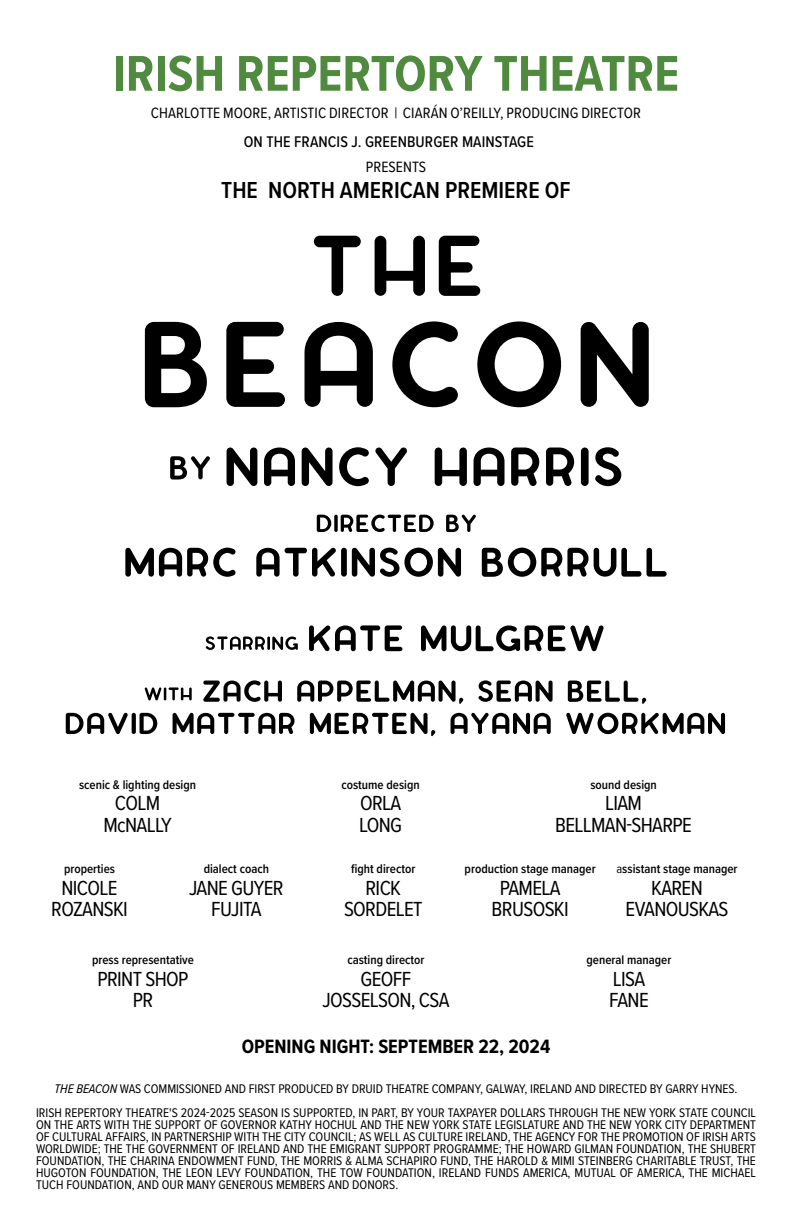
<style>
.page{position:relative;width:792px;height:1224px;background:#fff}
.page>*{position:absolute;margin:0;border:0;box-sizing:border-box;transform-origin:0 0}
.t1{font:700 52px "Proxima Nova Cond";color:#4f8a3f}
.t2{font:600 24px "Proxima Nova Cond";color:#000}
.t3{font:21.2px/21.2px "Proxima Nova Cond";letter-spacing:-.03em;color:#000;text-align:center}
.t4{font:700 20px "Proxima Nova Cond";color:#000}
.t5{font:500 16px "Proxima Nova Cond";letter-spacing:.005em;color:#000}
.t6{font:15.4px "Proxima Nova Cond";letter-spacing:.005em;color:#000}
.t7{font:13px/12px "Proxima Nova Cond";color:#000;text-align:center}
.t8{font:600 13px "Proxima Nova Cond";color:#000}
.s1{font-weight:400}
.s2{font-style:italic}
</style>
<div class="page">
<svg style="left:206px;top:625px;width:398px;height:27px"></svg>
<svg style="left:66px;top:713px;width:659px;height:23px"></svg>
<svg style="left:145px;top:680px;width:501px;height:24px"></svg>
<svg style="left:314px;top:236px;width:47px;height:60px"></svg>
<svg style="left:375px;top:236px;width:50px;height:60px"></svg>
<svg style="left:439px;top:236px;width:41px;height:60px"></svg>
<svg style="left:145px;top:322px;width:62px;height:85px"></svg>
<svg style="left:226px;top:322px;width:59px;height:85px"></svg>
<svg style="left:305px;top:322px;width:68px;height:85px"></svg>
<svg style="left:392px;top:321px;width:66px;height:86px"></svg>
<svg style="left:477px;top:321px;width:84px;height:86px"></svg>
<svg style="left:581px;top:322px;width:68px;height:85px"></svg>
<svg style="left:170px;top:447px;width:451px;height:39px"></svg>
<svg style="left:125px;top:547px;width:542px;height:30px"></svg>
<svg style="left:317px;top:515px;width:159px;height:17px"></svg>
<h1 class="t1" style="left:113px;top:35px;width:568px">IRISH REPERTORY THEATRE</h1>
<p class="t6" style="left:151px;top:101px;width:492px">CHARLOTTE MOORE, ARTISTIC DIRECTOR | CIARÁN O’REILLY, PRODUCING DIRECTOR</p>
<p class="t5" style="left:244px;top:129px;width:292px">ON THE FRANCIS J. GREENBURGER MAINSTAGE</p>
<p class="t6" style="left:366px;top:156px;width:62px">PRESENTS</p>
<h2 class="t2" style="left:221px;top:172px;width:351px">THE NORTH AMERICAN PREMIERE OF</h2>
<p class="t8" style="left:79px;top:775px;width:119px">scenic &amp; lighting design</p>
<h3 class="t3" style="left:103px;top:792px;width:70px">COLM<br>McNALLY</h3>
<p class="t8" style="left:341px;top:775px;width:80px">costume design</p>
<h3 class="t3" style="left:359px;top:792px;width:44px;text-align:left">ORLA<br>LONG</h3>
<p class="t8" style="left:590px;top:775px;width:68px">sound design</p>
<h3 class="t3" style="left:555px;top:792px;width:138px">LIAM<br>BELLMAN-SHARPE</h3>
<p class="t8" style="left:64px;top:859px;width:53px">properties</p>
<h3 class="t3" style="left:51px;top:877px;width:78px">NICOLE<br>ROZANSKI</h3>
<p class="t8" style="left:204px;top:859px;width:67px">dialect coach</p>
<h3 class="t3" style="left:189px;top:877px;width:96px">JANE GUYER<br>FUJITA</h3>
<p class="t8" style="left:92px;top:950px;width:103px">press representative</p>
<h3 class="t3" style="left:97px;top:968px;width:93px">PRINT SHOP<br>PR</h3>
<p class="t8" style="left:351px;top:859px;width:66px">fight director</p>
<h3 class="t3" style="left:344px;top:877px;width:80px">RICK<br>SORDELET</h3>
<p class="t8" style="left:347px;top:950px;width:79px">casting director</p>
<h3 class="t3" style="left:322px;top:968px;width:129px">GEOFF<br>JOSSELSON, CSA</h3>
<p class="t8" style="left:465px;top:859px;width:133px">production stage manager</p>
<h3 class="t3" style="left:492px;top:877px;width:79px">PAMELA<br>BRUSOSKI</h3>
<p class="t8" style="left:616px;top:859px;width:123px"><span class="s1">a</span>ssistant stage manager</p>
<h3 class="t3" style="left:626px;top:877px;width:104px">KAREN<br>EVANOUSKAS</h3>
<p class="t8" style="left:587px;top:950px;width:86px">general manager</p>
<h3 class="t3" style="left:609px;top:968px;width:41px;text-align:left">LISA<br>FANE</h3>
<h3 class="t4" style="left:242px;top:1031px;width:310px">OPENING NIGHT: SEPTEMBER 22, 2024</h3>
<p class="t7" style="left:36px;top:1076px;width:722px;line-height:24px"><span class="s2">THE BEACON</span> WAS COMMISSIONED AND FIRST PRODUCED BY DRUID THEATRE COMPANY, GALWAY, IRELAND AND DIRECTED BY GARRY HYNES.<br>IRISH REPERTORY THEATRE'S 2024-2025 SEASON IS SUPPORTED, IN PART, BY YOUR TAXPAYER DOLLARS THROUGH THE NEW YORK STATE COUNCIL</p>
<p class="t7" style="left:36px;top:1118px;width:722px;text-align:justify">ON THE ARTS WITH THE SUPPORT OF GOVERNOR KATHY HOCHUL AND THE NEW YORK STATE LEGISLATURE AND THE NEW YORK CITY DEPARTMENT OF CULTURAL AFFAIRS, IN PARTNERSHIP WITH THE CITY COUNCIL; AS WELL AS CULTURE IRELAND, THE AGENCY FOR THE PROMOTION OF IRISH ARTS WORLDWIDE; THE THE GOVERNMENT OF IRELAND AND THE EMIGRANT SUPPORT PROGRAMME; THE HOWARD GILMAN FOUNDATION, THE SHUBERT FOUNDATION, THE CHARINA ENDOWMENT FUND, THE MORRIS &amp; ALMA SCHAPIRO FUND, THE HAROLD &amp; MIMI STEINBERG CHARITABLE TRUST, THE HUGOTON FOUNDATION, THE LEON LEVY FOUNDATION, THE TOW FOUNDATION, IRELAND FUNDS AMERICA, MUTUAL OF AMERICA, THE MICHAEL TUCH FOUNDATION, AND OUR MANY GENEROUS MEMBERS AND DONORS.</p>
</div>
